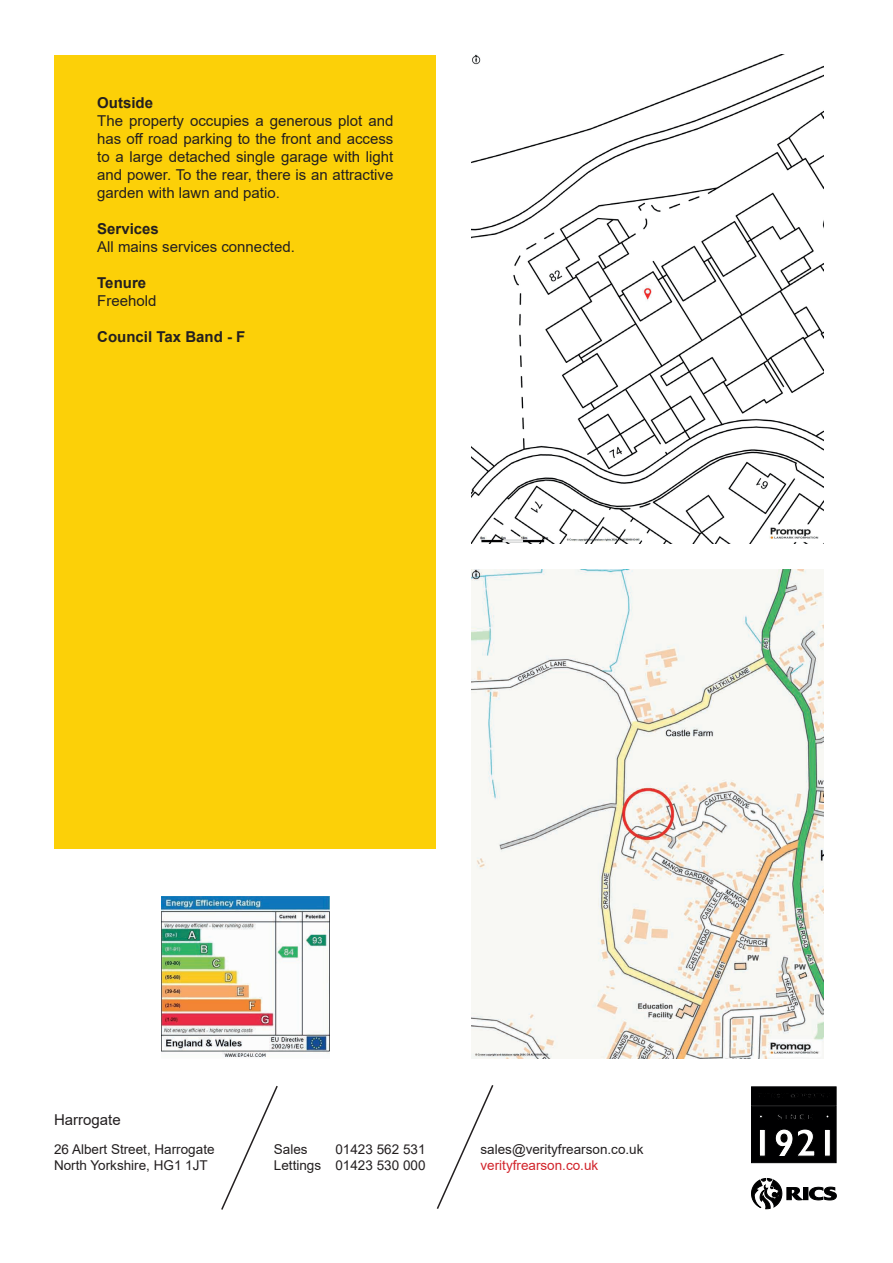
<style>
.page{position:relative;width:893px;height:1263px;background:#fff}
.page>*{position:absolute;margin:0;border:0;box-sizing:border-box;transform-origin:0 0}
.t1{font:15px/18px "Arial";color:#231f20;text-align:justify}
.t2{font:700 15px "Arial";color:#231f20}
.t3{font:13.5px/16.2px "Arial";color:#231f20}
.t4{font:13.5px "Arial";color:#d1232a}
</style>
<div class="page">
<div style="left:55px;top:55px;width:381px;height:793px;background:#fcd008"></div>
<img style="left:472px;top:54px;width:352px;height:489px">
<img style="left:472px;top:570px;width:352px;height:489px">
<img style="left:162px;top:896px;width:167px;height:162px">
<svg style="left:221px;top:1085px;width:57px;height:125px"></svg>
<svg style="left:436px;top:1085px;width:58px;height:124px"></svg>
<svg style="left:751px;top:1086px;width:86px;height:77px;background:#1d1d1e"></svg>
<svg style="left:809px;top:1186px;width:28px;height:15px"></svg>
<div style="left:803px;top:1187px;width:5px;height:13px;background:#000001"></div>
<svg style="left:751px;top:1178px;width:52px;height:31px"></svg>
<p class="t2" style="left:97px;top:92px;width:57px">Outside</p>
<p class="t1" style="left:97px;top:112px;width:298px">The property occupies a generous plot and has off road parking to the front and access to a large detached single garage with light and power. To the rear, there is an attractive garden with lawn and patio.</p>
<p class="t2" style="left:97px;top:218px;width:63px">Services</p>
<p class="t1" style="left:97px;top:238px;width:199px">All mains services connected.</p>
<p class="t2" style="left:97px;top:272px;width:50px">Tenure</p>
<p class="t1" style="left:97px;top:292px;width:61px">Freehold</p>
<p class="t2" style="left:97px;top:326px;width:150px">Council Tax Band - F</p>
<p class="t1" style="left:54px;top:1111px;width:68px">Harrogate</p>
<p class="t3" style="left:54px;top:1141px;width:162px">26 Albert Street, Harrogate<br>North Yorkshire, HG1 1JT</p>
<p class="t3" style="left:274px;top:1141px;width:35px">Sales</p>
<p class="t3" style="left:274px;top:1141px;width:153px;text-align:right">01423 562 531<br>Lettings 01423 530 000</p>
<p class="t3" style="left:480px;top:1141px;width:164px">sales@verityfrearson.co.uk</p>
<p class="t4" style="left:480px;top:1156px;width:119px">verityfrearson.co.uk</p>
</div>
